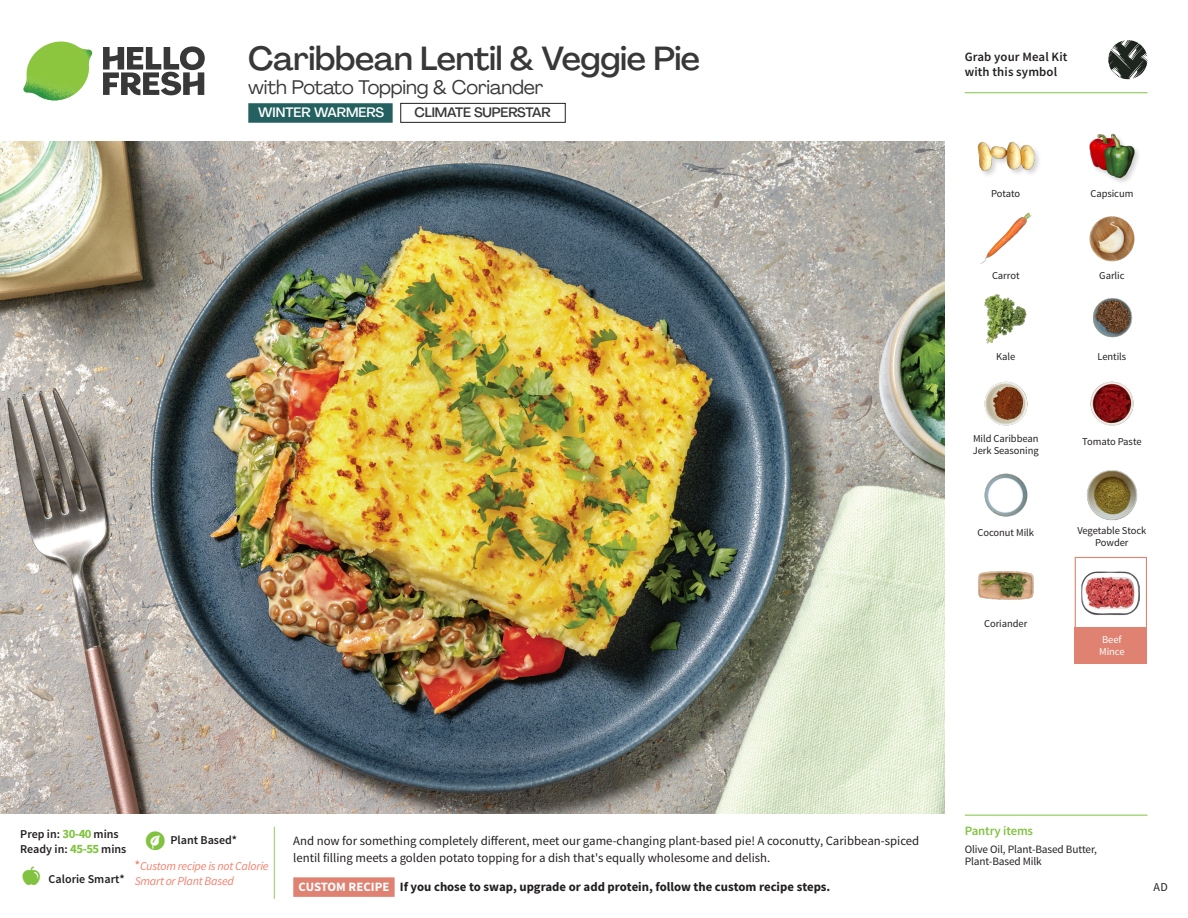
<style>
.page{position:relative;width:1188px;height:918px;background:#fff}
.page>*{position:absolute;margin:0;border:0;box-sizing:border-box;transform-origin:0 0}
._15_Titel_UK{font:500 33px "Agrandir";letter-spacing:-.015em;color:#383839}
._15_Titel_UK-2{font:19.5px "Agrandir";letter-spacing:-.01em;color:#383839}
.t1{font:500 13.5px "Agrandir";letter-spacing:-.01em;color:#383839}
.t2{font:500 13.5px "Agrandir";color:#fff}
.Step_6_Text_AU{font:12.75px/16.5px "Source Sans Pro";color:#231f20}
.Step_6_Text_AU-2{font:700 12.75px "Source Sans Pro";color:#231f20}
.t3{font:600 12.75px/15px "Source Sans Pro";letter-spacing:.01em;color:#231f20}
._04_Headers_Front{font:600 12.75px "Source Sans Pro";letter-spacing:-.01em;color:#81c340}
._04_Intro{font:600 12px "Source Sans Pro";color:#231f20}
._04_Intro-2{font:italic 12px/14.4px "Source Sans Pro";letter-spacing:-.02em;color:#f4806e}
.t4{font:12px "Source Sans Pro";color:#231f20}
._05_Pantry{font:11.25px/12px "Source Sans Pro";letter-spacing:-.01em;color:#231f20}
._18_FRONT_ingredient{font:10.5px/12px "Source Sans Pro";letter-spacing:-.005em;color:#231f20}
._18_FRONT_ingredient-2{font:10.5px/12px "Source Sans Pro";letter-spacing:-.005em;color:#fff}
.s1{font-weight:700;font-size:12.75px;color:#81c340}
.s2{color:#fff}
.s3{font-weight:600;font-style:normal}
</style>
<div class="page">
<svg style="left:103px;top:46px;width:102px;height:49px"></svg>
<img style="left:23px;top:42px;width:69px;height:59px">
<img style="left:0;top:142px;width:945px;height:672px">
<div style="left:401px;top:103px;width:164px;height:20px;border:1px solid #231f20"></div>
<img style="left:1093px;top:298px;width:40px;height:40px">
<img style="left:1090px;top:381px;width:44px;height:45px">
<img style="left:984px;top:381px;width:44px;height:45px">
<img style="left:984px;top:473px;width:44px;height:44px">
<img style="left:978px;top:571px;width:56px;height:29px">
<img style="left:984px;top:294px;width:43px;height:50px">
<img style="left:980px;top:212px;width:52px;height:52px">
<img style="left:1089px;top:216px;width:46px;height:46px">
<div style="left:977px;top:141px;width:65px;height:37px;background:#231f20;opacity:.2"></div>
<img style="left:977px;top:141px;width:57px;height:37px">
<div style="left:1088px;top:133px;width:53px;height:52px;background:#231f20;opacity:.2"></div>
<img style="left:1089px;top:133px;width:47px;height:47px">
<img style="left:1087px;top:470px;width:51px;height:51px">
<svg style="left:273px;top:826px;width:122px;height:73px"></svg>
<div style="left:1075px;top:557px;width:72px;height:72px;border:1px solid #df8272"></div>
<div style="left:1075px;top:627px;width:72px;height:37px;background:#df8272"></div>
<img style="left:1082px;top:571px;width:57px;height:45px">
<hr style="left:965px;top:815px;width:183px;height:1px;background:#81c340">
<svg style="left:1091px;top:40px;width:57px;height:54px"></svg>
<hr style="left:965px;top:92px;width:183px;height:1px;background:#81c340">
<div style="left:248px;top:103px;width:145px;height:20px;background:#246060"></div>
<p class="_15_Titel_UK" style="left:248px;top:38px;width:453px">Caribbean Lentil &amp; Veggie Pie</p>
<p class="_15_Titel_UK-2" style="left:248px;top:76px;width:297px">with Potato Topping &amp; Coriander</p>
<p class="t1" style="left:414px;top:104px;width:138px">CLIMATE SUPERSTAR</p>
<p class="t2" style="left:258px;top:104px;width:128px">WINTER WARMERS</p>
<p class="t3" style="left:965px;top:50px;width:104px">Grab your Meal Kit with this symbol</p>
<p class="_18_FRONT_ingredient" style="left:991px;top:188px;width:31px">Potato</p>
<p class="_18_FRONT_ingredient" style="left:1090px;top:188px;width:45px">Capsicum</p>
<p class="_18_FRONT_ingredient" style="left:992px;top:270px;width:29px">Carrot</p>
<p class="_18_FRONT_ingredient" style="left:1099px;top:270px;width:27px">Garlic</p>
<p class="_18_FRONT_ingredient" style="left:996px;top:351px;width:21px">Kale</p>
<p class="_18_FRONT_ingredient" style="left:1098px;top:351px;width:30px">Lentils</p>
<p class="_18_FRONT_ingredient" style="left:973px;top:433px;width:67px">Mild Caribbean<br>Jerk Seasoning</p>
<p class="_18_FRONT_ingredient" style="left:978px;top:527px;width:58px">Coconut Milk</p>
<p class="_18_FRONT_ingredient" style="left:984px;top:617px;width:45px">Coriander</p>
<p class="_18_FRONT_ingredient" style="left:1082px;top:435px;width:61px">Tomato Paste</p>
<p class="_18_FRONT_ingredient" style="left:1077px;top:525px;width:71px;text-align:center">Vegetable Stock<br>Powder</p>
<p class="_18_FRONT_ingredient-2" style="left:1099px;top:633px;width:27px">Beef<br>Mince</p>
<p class="_04_Headers_Front" style="left:965px;top:822px;width:70px">Pantry items</p>
<p class="_04_Intro" style="left:20px;top:826px;width:100px">Prep in: <span class="s1">30-40</span> mins</p>
<p class="_04_Intro" style="left:20px;top:841px;width:108px">Ready in: <span class="s1">45-55</span> mins</p>
<p class="_05_Pantry" style="left:965px;top:844px;width:134px">Olive Oil, Plant-Based Butter,<br>Plant-Based Milk</p>
<p class="_04_Intro" style="left:170px;top:833px;width:68px">Plant Based*</p>
<p class="Step_6_Text_AU" style="left:293px;top:833px;width:628px">And now for something completely different, meet our game-changing plant-based pie! A coconutty, Caribbean-spiced lentil filling meets a golden potato topping for a dish that's equally wholesome and delish.</p>
<p class="Step_6_Text_AU-2" style="left:298px;top:878px;width:533px"><span class="s2">CUSTOM RECIPE</span> If you chose to swap, upgrade or add protein, follow the custom recipe steps.</p>
<p class="_04_Intro-2" style="left:135px;top:859px;width:135px"><span class="s3">*</span>Custom recipe is not Calorie<br>Smart or Plant Based</p>
<p class="_04_Intro" style="left:49px;top:871px;width:78px">Calorie Smart*</p>
<p class="t4" style="left:1154px;top:879px;width:16px">AD</p>
</div>
